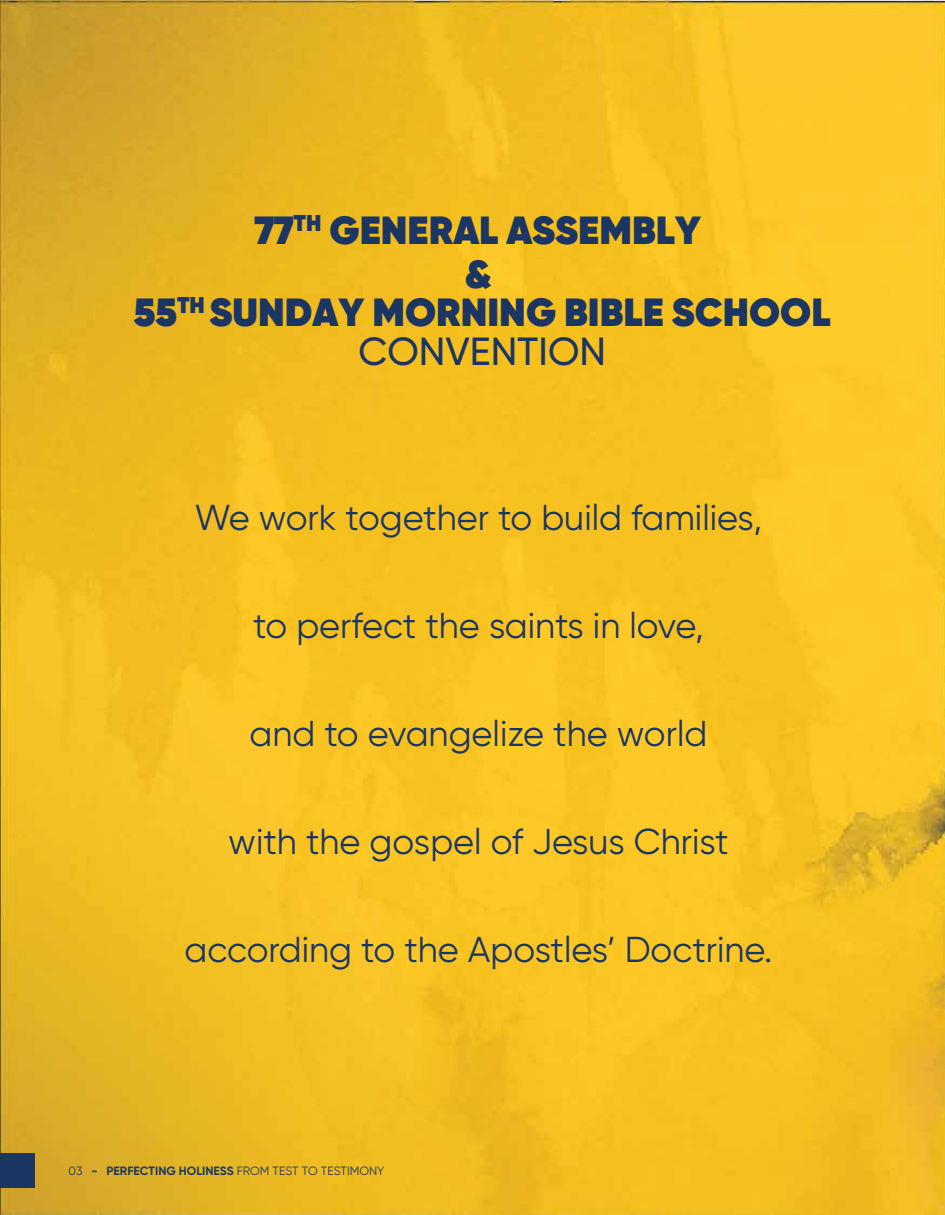
<style>
.page{position:relative;width:945px;height:1215px;background:#fff}
.page>*{position:absolute;margin:0;border:0;box-sizing:border-box;transform-origin:0 0}
.t1{font:800 39.3px/44.1px "Gilroy";color:#1c3664;text-align:center}
.t2{font:36px "Gilroy";color:#1c3664}
.t3{font:12px "Gilroy";color:#1b3664}
.s1{font-weight:500}
.s2{font-weight:700}
</style>
<div class="page">
<img style="left:0;top:0;width:945px;height:1215px">
<div style="left:0;top:1153px;width:35px;height:35px;background:#1b3664"></div>
<p class="t1" style="left:255px;top:208px;width:448px">77<sup>TH</sup> GENERAL ASSEMBLY &amp;</p>
<p class="t1" style="left:134px;top:294px;width:698px;line-height:38.1px">55<sup>TH</sup> SUNDAY MORNING BIBLE SCHOOL<br><span class="s1">CONVENTION</span></p>
<p class="t2" style="left:195px;top:496px;width:569px">We work together to build families,</p>
<p class="t2" style="left:253px;top:604px;width:452px">to perfect the saints in love,</p>
<p class="t2" style="left:250px;top:712px;width:459px">and to evangelize the world</p>
<p class="t2" style="left:228px;top:820px;width:502px">with the gospel of Jesus Christ</p>
<p class="t2" style="left:184px;top:928px;width:590px">according to the Apostles’ Doctrine.</p>
<p class="t3" style="left:69px;top:1163px;width:317px">03 <span class="s2">- PERFECTING HOLINESS</span> FROM TEST TO TESTIMONY</p>
</div>
